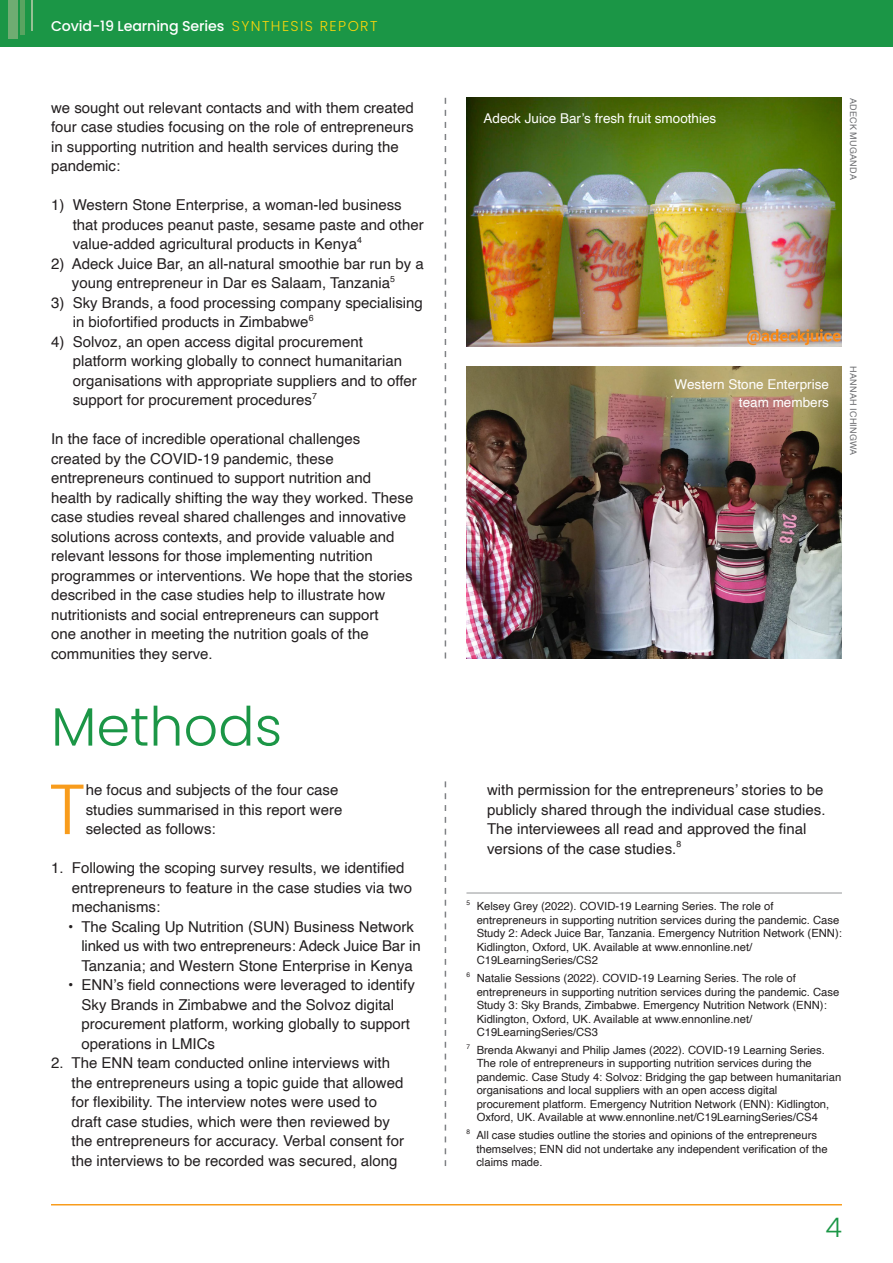
<style>
.page{position:relative;width:893px;height:1263px;background:#fff}
.page>*{position:absolute;margin:0;border:0;box-sizing:border-box;transform-origin:0 0}
.t1{font:300 70.8px "Poppins";color:#f89c1c}
.t2{font:300 54px "Poppins";color:#1b9646}
.t3{font:300 27px "Poppins";color:#1b9646}
.t4{font:15px/19.5px "Helvetica";color:#231f20}
.t5{font:500 14.25px "Poppins";letter-spacing:-.01em;color:#fff}
.t6{font:13.5px/18px "Helvetica";color:#fff;text-align:right}
.t7{font:11.25px/13.5px "Helvetica";color:#231f20}
.t8{font:9px "Helvetica";letter-spacing:.03em;color:#6c6d70}
.s1{font-weight:300;color:#fad50b}
</style>
<div class="page">
<div style="left:0;top:0;width:893px;height:47px;background:#1b9646"></div>
<hr style="left:51px;top:1204px;width:791px;height:1px;background:#f89c1c">
<div style="left:9px;top:0;width:9px;height:39px;background:#6fac72"></div>
<div style="left:20px;top:0;width:5px;height:35px;background:#59a461"></div>
<hr style="left:31px;top:0;width:2px;height:30px;background:#96c094">
<svg style="left:445px;top:98px;width:1px;height:561px"></svg>
<svg style="left:445px;top:781px;width:1px;height:385px"></svg>
<hr style="left:466px;top:893px;width:376px;height:1px;background:#939598">
<img style="left:466px;top:98px;width:376px;height:249px">
<img style="left:466px;top:366px;width:376px;height:293px">
<p class="t5" style="left:51px;top:18px;width:328px">Covid-19 Learning Series <span class="s1">SYNTHESIS REPORT</span></p>
<p class="t4" style="left:51px;top:98px;width:364px">we sought out relevant contacts and with them created four case studies focusing on the role of entrepreneurs in supporting nutrition and health services during the pandemic:</p>
<p class="t4" style="left:73px;top:195px;width:353px;text-indent:-22px">1) Western Stone Enterprise, a woman-led business that produces peanut paste, sesame paste and other value-added agricultural products in Kenya<sup>4</sup></p>
<p class="t4" style="left:51px;top:254px;width:374px;text-align:center">2) Adeck Juice Bar, an all-natural smoothie bar run by a young entrepreneur in Dar es Salaam, Tanzania<sup>5</sup></p>
<p class="t4" style="left:73px;top:293px;width:352px;text-indent:-22px">3) Sky Brands, a food processing company specialising in biofortified products in Zimbabwe<sup>6</sup></p>
<p class="t4" style="left:73px;top:332px;width:346px;text-indent:-22px">4) Solvoz, an open access digital procurement platform working globally to connect humanitarian organisations with appropriate suppliers and to offer support for procurement procedures<sup>7</sup></p>
<p class="t4" style="left:51px;top:429px;width:364px">In the face of incredible operational challenges created by the COVID-19 pandemic, these entrepreneurs continued to support nutrition and health by radically shifting the way they worked. These case studies reveal shared challenges and innovative solutions across contexts, and provide valuable and relevant lessons for those implementing nutrition programmes or interventions. We hope that the stories described in the case studies help to illustrate how nutritionists and social entrepreneurs can support<br>one another in meeting the nutrition goals of the communities they serve.</p>
<p class="t2" style="left:51px;top:695px;width:233px">Methods</p>
<p class="t1" style="left:49px;top:768px;width:38px">T</p>
<p class="t4" style="left:86px;top:780px;width:258px">he focus and subjects of the four case studies summarised in this report were selected as follows:</p>
<p class="t4" style="left:72px;top:858px;width:342px;text-indent:-21px">1. Following the scoping survey results, we identified entrepreneurs to feature in the case studies via two mechanisms:</p>
<p class="t4" style="left:81px;top:917px;width:341px;text-indent:-13px">• The Scaling Up Nutrition (SUN) Business Network linked us with two entrepreneurs: Adeck Juice Bar in<br>Tanzania; and Western Stone Enterprise in Kenya</p>
<p class="t4" style="left:82px;top:975px;width:335px;text-indent:-14px">• ENN’s field connections were leveraged to identify Sky Brands in Zimbabwe and the Solvoz digital procurement platform, working globally to support operations in LMICs</p>
<p class="t4" style="left:72px;top:1053px;width:334px;text-indent:-21px">2. The ENN team conducted online interviews with the entrepreneurs using a topic guide that allowed for flexibility. The interview notes were used to draft case studies, which were then reviewed by the entrepreneurs for accuracy. Verbal consent for the interviews to be recorded was secured, along</p>
<p class="t6" style="left:483px;top:110px;width:234px">Adeck Juice Bar’s fresh fruit smoothies</p>
<p class="t8" style="left:860px;top:98px;width:83px;rotate:90deg">ADECK MUGANDA</p>
<p class="t6" style="left:675px;top:376px;width:156px">Western Stone Enterprise team members</p>
<p class="t8" style="left:860px;top:366px;width:91px;rotate:90deg">HANNAH ICHINGWA</p>
<p class="t4" style="left:487px;top:780px;width:340px">with permission for the entrepreneurs’ stories to be publicly shared through the individual case studies.<br>The interviewees all read and approved the final versions of the case studies.<sup>8</sup></p>
<p class="t7" style="left:477px;top:900px;width:367px;text-indent:-10px"><sup>5</sup> Kelsey Grey (2022). COVID-19 Learning Series. The role of entrepreneurs in supporting nutrition services during the pandemic. Case Study 2: Adeck Juice Bar, Tanzania. Emergency Nutrition Network (ENN):<br>Kidlington, Oxford, UK. Available at www.ennonline.net/ C19LearningSeries/CS2</p>
<p class="t7" style="left:477px;top:972px;width:364px;text-indent:-10px"><sup>6</sup> Natalie Sessions (2022). COVID-19 Learning Series. The role of entrepreneurs in supporting nutrition services during the pandemic. Case Study 3: Sky Brands, Zimbabwe. Emergency Nutrition Network (ENN):<br>Kidlington, Oxford, UK. Available at www.ennonline.net/ C19LearningSeries/CS3</p>
<p class="t7" style="left:477px;top:1043px;width:366px;text-indent:-10px"><sup>7</sup> Brenda Akwanyi and Philip James (2022). COVID-19 Learning Series.<br>The role of entrepreneurs in supporting nutrition services during the pandemic. Case Study 4: Solvoz: Bridging the gap between humanitarian organisations and local suppliers with an open access digital procurement platform. Emergency Nutrition Network (ENN): Kidlington, Oxford, UK. Available at www.ennonline.net/C19LearningSeries/CS4</p>
<p class="t7" style="left:476px;top:1129px;width:353px;text-indent:-10px"><sup>8</sup> All case studies outline the stories and opinions of the entrepreneurs themselves; ENN did not undertake any independent verification of the claims made.</p>
<h3 class="t3" style="left:825px;top:1212px;width:18px">4</h3>
</div>
